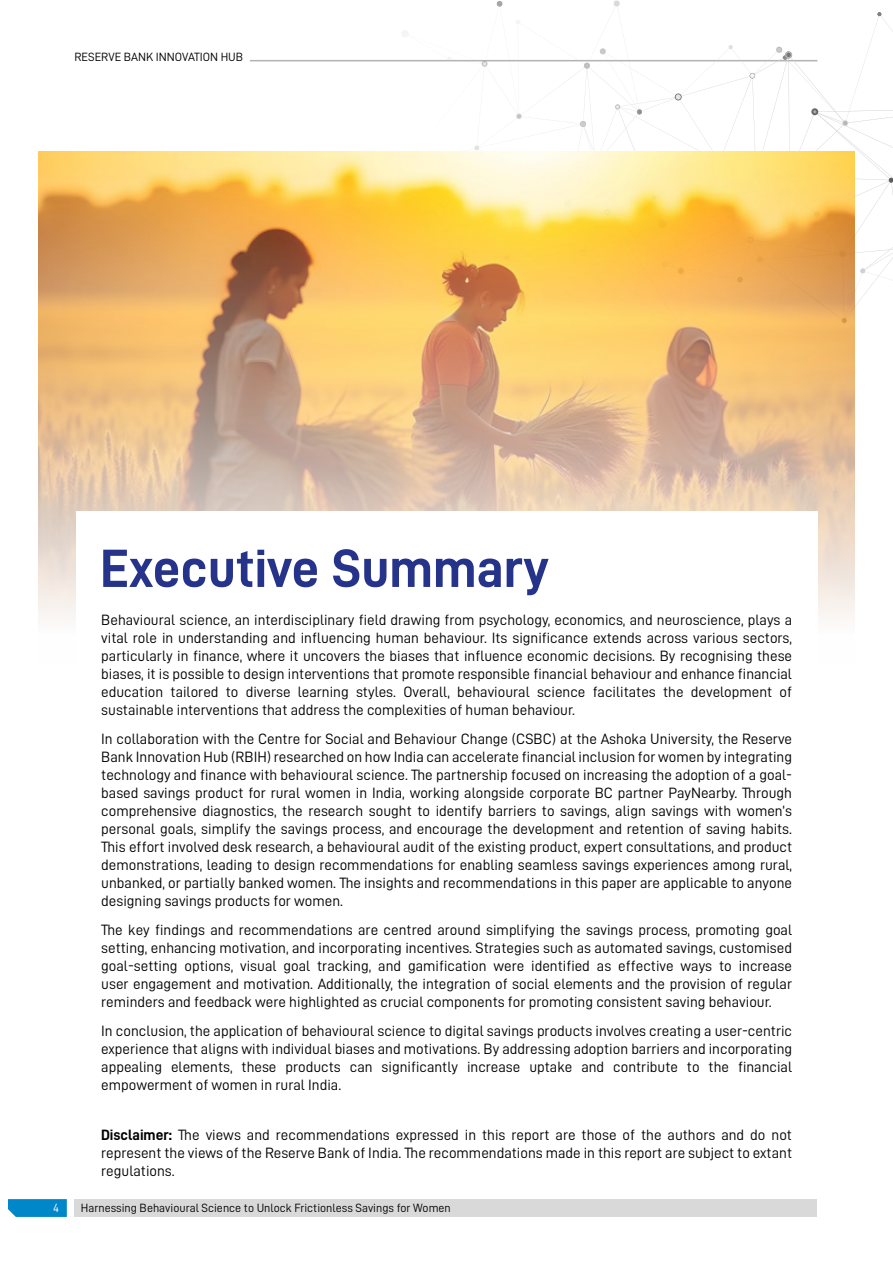
<style>
.page{position:relative;width:893px;height:1263px;background:#fff}
.page>*{position:absolute;margin:0;border:0;box-sizing:border-box;transform-origin:0 0}
.t1{font:54px "D DIN Bold";color:#26338a}
.t2{font:15px/18px "D DIN";color:#000;text-align:justify}
.t3{font:12px "D DIN";color:#000}
.t4{font:12px "D DIN";color:#fff}
.s1{font-family:"D DIN Bold"}
</style>
<div class="page">
<svg style="left:8px;top:1199px;width:59px;height:18px"></svg>
<div style="left:74px;top:1199px;width:743px;height:18px;background:#d9d9d9"></div>
<hr style="left:250px;top:60px;width:567px;height:1px;background:#b3b3b3">
<div style="left:613px;top:0;width:7px;height:7px;background:#f0f0f1;border-radius:50%"></div>
<div style="left:401px;top:30px;width:8px;height:8px;background:#f8f8f8;border-radius:50%"></div>
<svg style="left:402px;top:1px;width:491px;height:306px"></svg>
<img style="left:38px;top:151px;width:817px;height:468px">
<div style="left:76px;top:511px;width:741px;height:372px;background:#fff"></div>
<p class="t3" style="left:74px;top:51px;width:170px">RESERVE BANK INNOVATION HUB</p>
<h1 class="t1" style="left:100px;top:538px;width:451px">Executive Summary</h1>
<p class="t2" style="left:101px;top:611px;width:692px">Behavioural science, an interdisciplinary field drawing from psychology, economics, and neuroscience, plays a vital role in understanding and influencing human behaviour. Its significance extends across various sectors, particularly in finance, where it uncovers the biases that influence economic decisions. By recognising these biases, it is possible to design interventions that promote responsible financial behaviour and enhance financial education tailored to diverse learning styles. Overall, behavioural science facilitates the development of sustainable interventions that address the complexities of human behaviour.</p>
<p class="t2" style="left:101px;top:729px;width:692px">In collaboration with the Centre for Social and Behaviour Change (CSBC) at the Ashoka University, the Reserve Bank Innovation Hub (RBIH) researched on how India can accelerate financial inclusion for women by integrating technology and finance with behavioural science. The partnership focused on increasing the adoption of a goal&shy;based savings product for rural women in India, working alongside corporate BC partner PayNearby. Through comprehensive diagnostics, the research sought to identify barriers to savings, align savings with women’s personal goals, simplify the savings process, and encourage the development and retention of saving habits.<br>This effort involved desk research, a behavioural audit of the existing product, expert consultations, and product demonstrations, leading to design recommendations for enabling seamless savings experiences among rural, unbanked, or partially banked women. The insights and recommendations in this paper are applicable to anyone designing savings products for women.</p>
<p class="t2" style="left:101px;top:920px;width:692px">The key findings and recommendations are centred around simplifying the savings process, promoting goal setting, enhancing motivation, and incorporating incentives. Strategies such as automated savings, customised goal-setting options, visual goal tracking, and gamification were identified as effective ways to increase user engagement and motivation. Additionally, the integration of social elements and the provision of regular reminders and feedback were highlighted as crucial components for promoting consistent saving behaviour.</p>
<p class="t2" style="left:101px;top:1021px;width:692px">In conclusion, the application of behavioural science to digital savings products involves creating a user-centric experience that aligns with individual biases and motivations. By addressing adoption barriers and incorporating appealing elements, these products can significantly increase uptake and contribute to the financial empowerment of women in rural India.</p>
<p class="t2" style="left:101px;top:1125px;width:692px"><span class="s1">Disclaimer:</span> The views and recommendations expressed in this report are those of the authors and do not represent the views of the Reserve Bank of India. The recommendations made in this report are subject to extant regulations.</p>
<p class="t4" style="left:53px;top:1201px;width:7px">4</p>
<p class="t3" style="left:81px;top:1201px;width:371px">Harnessing Behavioural Science to Unlock Frictionless Savings for Women</p>
</div>
